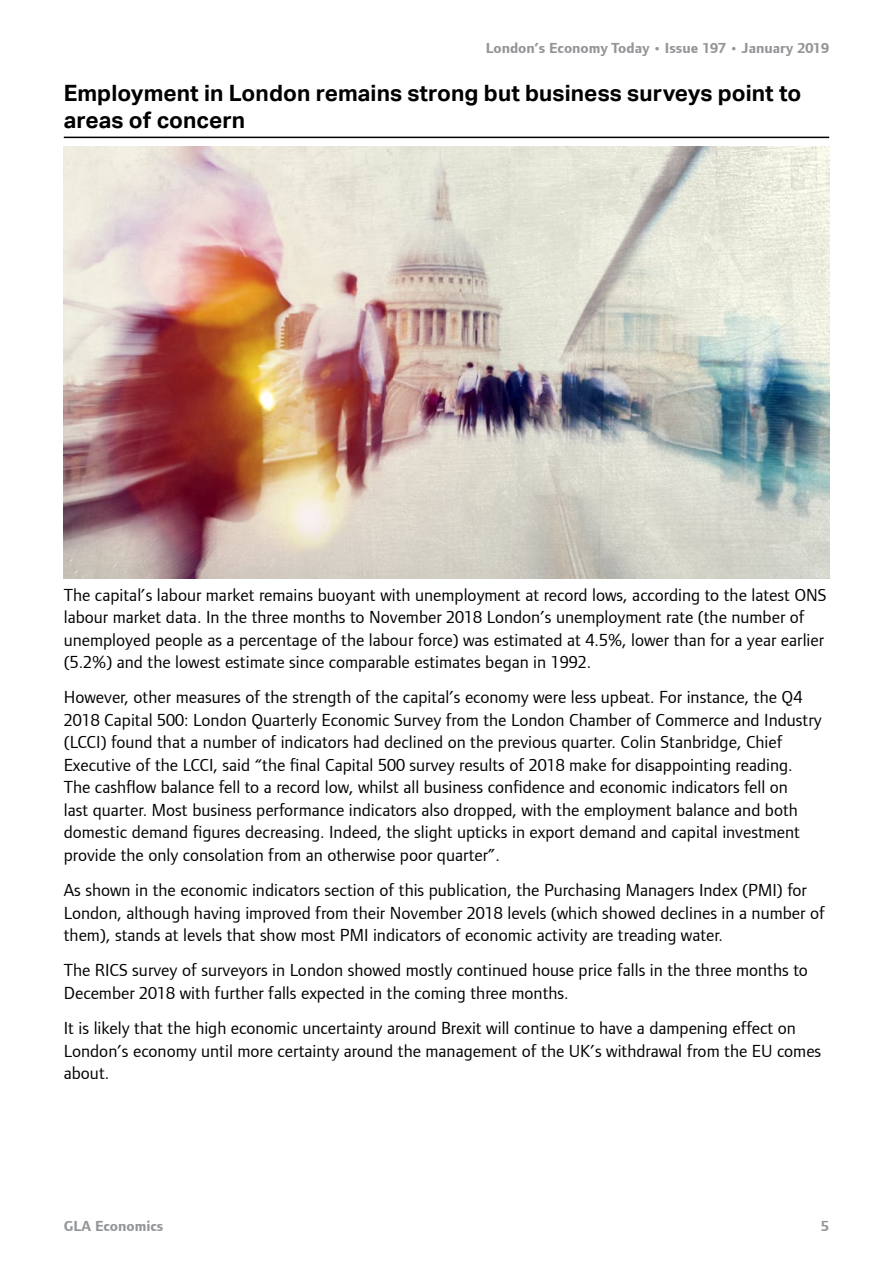
<style>
.page{position:relative;width:893px;height:1263px;background:#fff}
.page>*{position:absolute;margin:0;border:0;box-sizing:border-box;transform-origin:0 0}
.Heading_2_underline{font:700 22.5px/27px "Aktiv Grotesk";letter-spacing:.005em;color:#000}
.Body_text{font:18px/22.5px "Foundry Form Sans";color:#000}
.t1{font:700 15px "Foundry Form Sans";color:#939598}
</style>
<div class="page">
<hr style="left:64px;top:137px;width:765px;height:1px;background:#000">
<img style="left:64px;top:146px;width:765px;height:432px">
<p class="t1" style="left:486px;top:40px;width:345px">London’s Economy Today • Issue 197 • January 2019</p>
<p class="Heading_2_underline" style="left:64px;top:80px;width:739px">Employment in London remains strong but business surveys point to areas of concern</p>
<p class="Body_text" style="left:64px;top:583px;width:764px">The capital’s labour market remains buoyant with unemployment at record lows, according to the latest ONS labour market data. In the three months to November 2018 London’s unemployment rate (the number of unemployed people as a percentage of the labour force) was estimated at 4.5%, lower than for a year earlier (5.2%) and the lowest estimate since comparable estimates began in 1992.</p>
<p class="Body_text" style="left:64px;top:686px;width:760px">However, other measures of the strength of the capital’s economy were less upbeat. For instance, the Q4<br>2018 Capital 500: London Quarterly Economic Survey from the London Chamber of Commerce and Industry (LCCI) found that a number of indicators had declined on the previous quarter. Colin Stanbridge, Chief Executive of the LCCI, said “the final Capital 500 survey results of 2018 make for disappointing reading.<br>The cashflow balance fell to a record low, whilst all business confidence and economic indicators fell on<br>last quarter. Most business performance indicators also dropped, with the employment balance and both domestic demand figures decreasing. Indeed, the slight upticks in export demand and capital investment provide the only consolation from an otherwise poor quarter”.</p>
<p class="Body_text" style="left:64px;top:879px;width:763px">As shown in the economic indicators section of this publication, the Purchasing Managers Index (PMI) for<br>London, although having improved from their November 2018 levels (which showed declines in a number of them), stands at levels that show most PMI indicators of economic activity are treading water.</p>
<p class="Body_text" style="left:64px;top:959px;width:746px">The RICS survey of surveyors in London showed mostly continued house price falls in the three months to<br>December 2018 with further falls expected in the coming three months.</p>
<p class="Body_text" style="left:64px;top:1017px;width:759px">It is likely that the high economic uncertainty around Brexit will continue to have a dampening effect on<br>London’s economy until more certainty around the management of the UK’s withdrawal from the EU comes about.</p>
<p class="t1" style="left:64px;top:1218px;width:101px">GLA Economics</p>
<p class="t1" style="left:821px;top:1218px;width:9px">5</p>
</div>
